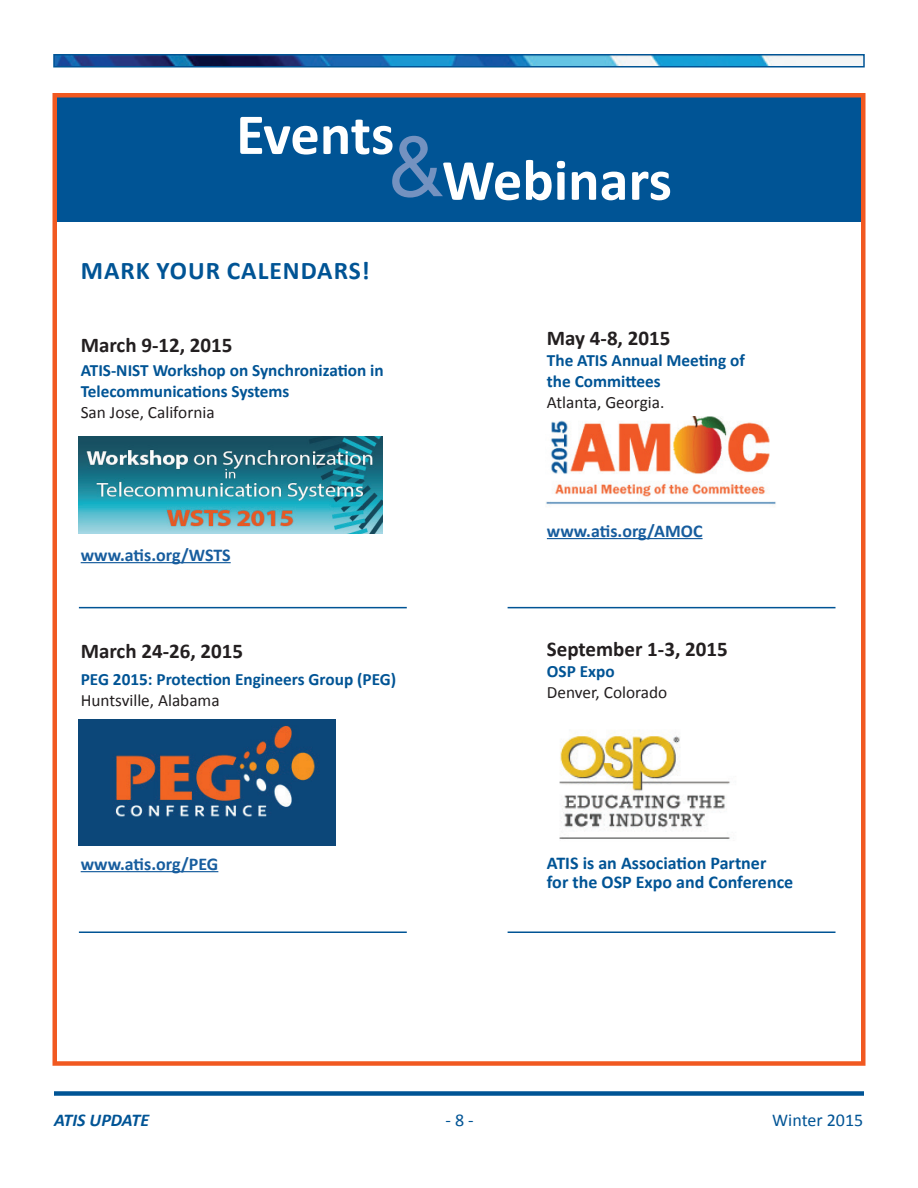
<style>
.page{position:relative;width:918px;height:1188px;background:#fff}
.page>*{position:absolute;margin:0;border:0;box-sizing:border-box;transform-origin:0 0}
.t1{font:700 58.5px/45.8px "Calibri";color:#fff}
.t2{font:700 25.5px "Calibri";letter-spacing:.04em;color:#005495}
.t3{font:700 21px "Calibri";color:#231f20}
.t4{font:700 18px/19.5px "Calibri";color:#005495}
.t5{font:700 18px "Calibri";color:#175d9e}
.t6{font:18px "Calibri";color:#005495}
.t7{font:italic 700 18px "Calibri";color:#005495}
.t8{font:700 17.25px/21px "Calibri";color:#005495}
.t9{font:17.25px "Calibri";color:#231f20}
.s1{font-family:"Helvetica";font-weight:400;font-size:84.45px;color:#7492c0}
</style>
<div class="page">
<div style="left:54px;top:1091px;width:810px;height:5px;background:#005495"></div>
<img style="left:56px;top:57px;width:806px;height:8px">
<div style="left:53px;top:54px;width:812px;height:14px;border:2px solid #005495"></div>
<hr style="left:547px;top:538px;width:156px;height:1px;background:#175d9e">
<div style="left:54px;top:96px;width:811px;height:125px;background:#005495"></div>
<hr style="left:81px;top:562px;width:150px;height:1px;background:#175d9e">
<hr style="left:81px;top:871px;width:137px;height:1px;background:#175d9e">
<img style="left:546px;top:417px;width:230px;height:89px">
<img style="left:79px;top:436px;width:303px;height:98px">
<img style="left:79px;top:719px;width:257px;height:126px">
<hr style="left:79px;top:607px;width:328px;height:1px;background:#005495">
<hr style="left:79px;top:932px;width:328px;height:1px;background:#005495">
<hr style="left:508px;top:607px;width:328px;height:1px;background:#005495">
<hr style="left:508px;top:932px;width:328px;height:1px;background:#005495">
<img style="left:559px;top:733px;width:171px;height:106px">
<div style="left:52px;top:93px;width:814px;height:973px;border:4px solid #f15921"></div>
<h1 class="t1" style="left:388px;top:112px;width:285px;text-indent:-152px">Events <span class="s1">&amp;</span>Webinars</h1>
<h2 class="t2" style="left:81px;top:254px;width:290px">MARK YOUR CALENDARS!</h2>
<p class="t3" style="left:81px;top:332px;width:153px">March 9-12, 2015</p>
<p class="t8" style="left:81px;top:360px;width:305px">ATIS-NIST Workshop on Synchronization in<br>Telecommunications Systems</p>
<p class="t9" style="left:81px;top:401px;width:135px">San Jose, California</p>
<p class="t5" style="left:81px;top:543px;width:152px">www.atis.org/WSTS</p>
<p class="t3" style="left:81px;top:638px;width:164px">March 24-26, 2015</p>
<p class="t8" style="left:81px;top:669px;width:317px">PEG 2015: Protection Engineers Group (PEG)</p>
<p class="t9" style="left:81px;top:689px;width:140px">Huntsville, Alabama</p>
<p class="t5" style="left:81px;top:852px;width:139px">www.atis.org/PEG</p>
<p class="t3" style="left:547px;top:324px;width:125px">May 4-8, 2015</p>
<p class="t8" style="left:547px;top:349px;width:200px">The ATIS Annual Meeting of the Committees</p>
<p class="t9" style="left:547px;top:391px;width:119px">Atlanta, Georgia.</p>
<p class="t5" style="left:547px;top:519px;width:157px">www.atis.org/AMOC</p>
<p class="t3" style="left:547px;top:635px;width:182px">September 1-3, 2015</p>
<p class="t8" style="left:547px;top:660px;width:69px">OSP Expo</p>
<p class="t9" style="left:547px;top:681px;width:122px">Denver, Colorado</p>
<p class="t4" style="left:547px;top:853px;width:248px">ATIS is an Association Partner<br>for the OSP Expo and Conference</p>
<p class="t7" style="left:54px;top:1109px;width:97px">ATIS UPDATE</p>
<p class="t6" style="left:446px;top:1109px;width:30px">- 8 -</p>
<p class="t6" style="left:772px;top:1109px;width:93px">Winter 2015</p>
</div>
